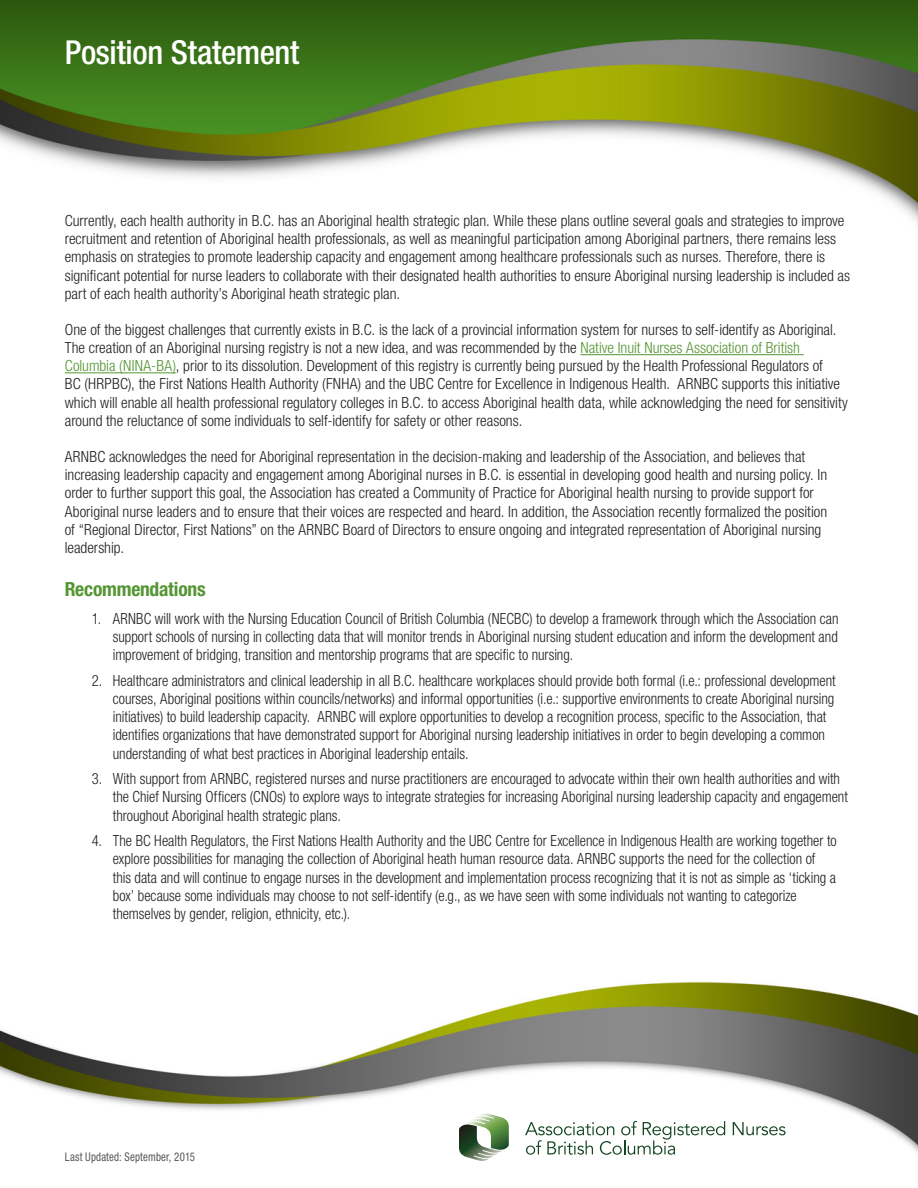
<style>
.page{position:relative;width:918px;height:1188px;background:#fff}
.page>*{position:absolute;margin:0;border:0;box-sizing:border-box;transform-origin:0 0}
.t1{font:500 condensed 33px "Helvetica Neue LT Std";letter-spacing:-.01em;color:#fff}
.Heading_02{font:700 condensed 19.5px "Helvetica Neue LT Std";letter-spacing:-.01em;color:#549532}
.Body{font:300 condensed 15.3px/18.1px "Helvetica Neue LT Std";color:#231f20}
.Body-2{font:300 condensed 15.3px/18.1px "Helvetica Neue LT Std";color:#231f20;scale:.95 1}
.t2{font:condensed 12px "Helvetica Neue LT Std";letter-spacing:.015em;color:#57585a;scale:.9 1}
.s1{color:#549532}
</style>
<div class="page">
<img style="left:0;top:0;width:918px;height:223px">
<img style="left:0;top:982px;width:918px;height:171px">
<svg style="left:459px;top:1113px;width:50px;height:48px"></svg>
<svg style="left:733px;top:1122px;width:53px;height:13px"></svg>
<svg style="left:525px;top:1121px;width:200px;height:34px"></svg>
<hr style="left:580px;top:354px;width:224px;height:1px;background:#549532">
<hr style="left:65px;top:372px;width:111px;height:1px;background:#549532">
<h1 class="t1" style="left:65px;top:33px;width:236px">Position Statement</h1>
<p class="Body" style="left:65px;top:212px;width:787px">Currently, each health authority in B.C. has an Aboriginal health strategic plan. While these plans outline several goals and strategies to improve recruitment and retention of Aboriginal health professionals, as well as meaningful participation among Aboriginal partners, there remains less emphasis on strategies to promote leadership capacity and engagement among healthcare professionals such as nurses. Therefore, there is significant potential for nurse leaders to collaborate with their designated health authorities to ensure Aboriginal nursing leadership is included as part of each health authority’s Aboriginal heath strategic plan.</p>
<p class="Body" style="left:65px;top:320px;width:785px">One of the biggest challenges that currently exists in B.C. is the lack of a provincial information system for nurses to self-identify as Aboriginal.<br>The creation of an Aboriginal nursing registry is not a new idea, and was recommended by the <span class="s1">Native Inuit Nurses Association of British Columbia (NINA-BA)</span>, prior to its dissolution. Development of this registry is currently being pursued by the Health Professional Regulators of<br>BC (HRPBC), the First Nations Health Authority (FNHA) and the UBC Centre for Excellence in Indigenous Health. ARNBC supports this initiative which will enable all health professional regulatory colleges in B.C. to access Aboriginal health data, while acknowledging the need for sensitivity around the reluctance of some individuals to self-identify for safety or other reasons.</p>
<p class="Body" style="left:65px;top:447px;width:764px">ARNBC acknowledges the need for Aboriginal representation in the decision-making and leadership of the Association, and believes that increasing leadership capacity and engagement among Aboriginal nurses in B.C. is essential in developing good health and nursing policy. In order to further support this goal, the Association has created a Community of Practice for Aboriginal health nursing to provide support for Aboriginal nurse leaders and to ensure that their voices are respected and heard. In addition, the Association recently formalized the position of “Regional Director, First Nations” on the ARNBC Board of Directors to ensure ongoing and integrated representation of Aboriginal nursing leadership.</p>
<p class="Heading_02" style="left:65px;top:577px;width:142px">Recommendations</p>
<p class="Body-2" style="left:113px;top:609px;width:765px;text-align:justify;text-indent:-21px">1. ARNBC will work with the Nursing Education Council of British Columbia (NECBC) to develop a framework through which the Association can support schools of nursing in collecting data that will monitor trends in Aboriginal nursing student education and inform the development and improvement of bridging, transition and mentorship programs that are specific to nursing.</p>
<p class="Body-2" style="left:113px;top:671px;width:763px;text-indent:-21px">2. Healthcare administrators and clinical leadership in all B.C. healthcare workplaces should provide both formal (i.e.: professional development courses, Aboriginal positions within councils/networks) and informal opportunities (i.e.: supportive environments to create Aboriginal nursing initiatives) to build leadership capacity. ARNBC will explore opportunities to develop a recognition process, specific to the Association, that identifies organizations that have demonstrated support for Aboriginal nursing leadership initiatives in order to begin developing a common understanding of what best practices in Aboriginal leadership entails.</p>
<p class="Body-2" style="left:113px;top:770px;width:775px;text-indent:-21px">3. With support from ARNBC, registered nurses and nurse practitioners are encouraged to advocate within their own health authorities and with the Chief Nursing Officers (CNOs) to explore ways to integrate strategies for increasing Aboriginal nursing leadership capacity and engagement throughout Aboriginal health strategic plans.</p>
<p class="Body-2" style="left:113px;top:832px;width:764px;text-indent:-21px">4. The BC Health Regulators, the First Nations Health Authority and the UBC Centre for Excellence in Indigenous Health are working together to explore possibilities for managing the collection of Aboriginal heath human resource data. ARNBC supports the need for the collection of this data and will continue to engage nurses in the development and implementation process recognizing that it is not as simple as ‘ticking a box’ because some individuals may choose to not self-identify (e.g., as we have seen with some individuals not wanting to categorize themselves by gender, religion, ethnicity, etc.).</p>
<p class="t2" style="left:65px;top:1150px;width:146px">Last Updated: September, 2015</p>
</div>
